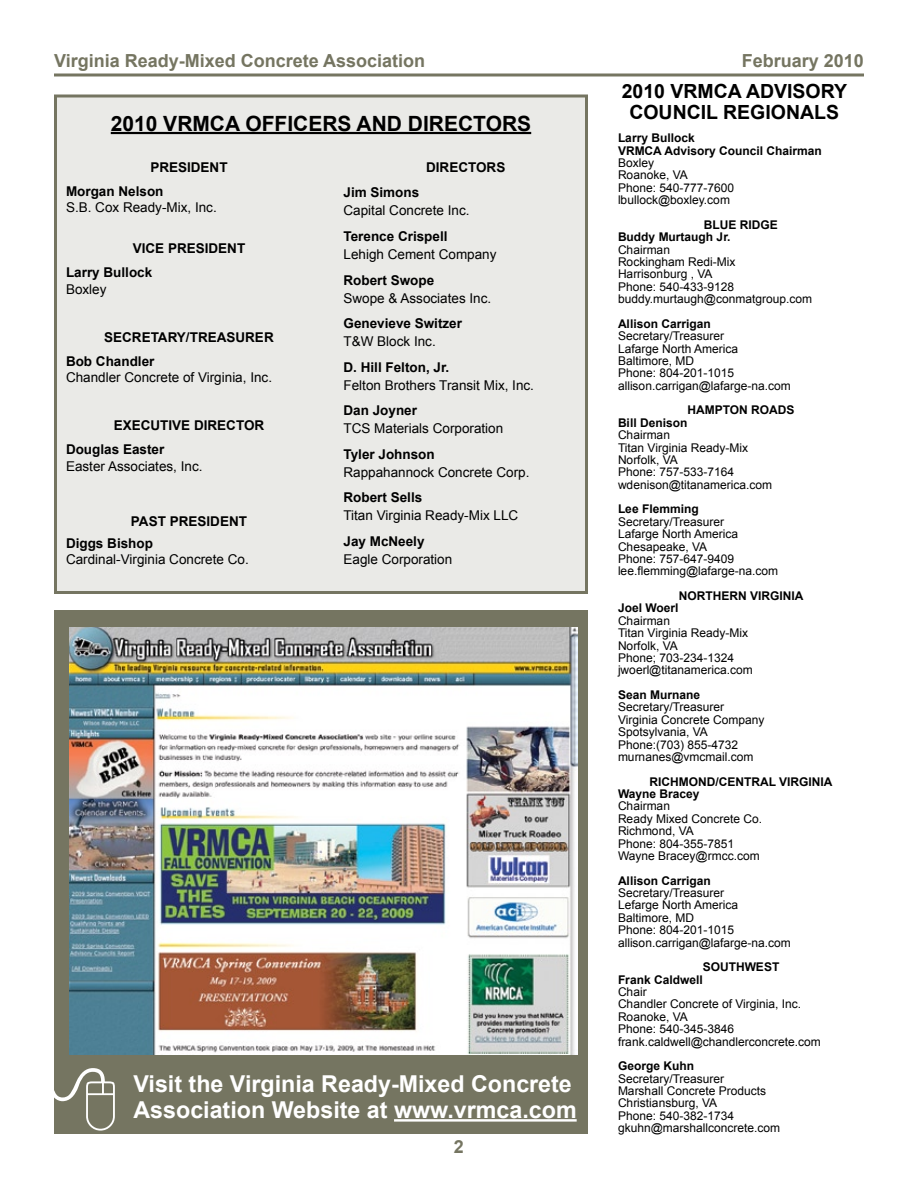
<style>
.page{position:relative;width:918px;height:1188px;background:#fff}
.page>*{position:absolute;margin:0;border:0;box-sizing:border-box;transform-origin:0 0}
.t1{font:700 23.25px/25.5px "Arial";color:#fff}
.t2{font:700 21px "Arial";color:#000}
.t3{font:700 19.5px/21px "Arial";color:#000;text-align:center}
.t4{font:700 18px "Arial";color:#757561}
.t5{font:13.5px "Arial";color:#000}
.t6{font:700 13.5px/24px "Arial";color:#000}
.t7{font:12px/12.3px "Arial";color:#000}
.t8{font:700 12px/12.3px "Arial";color:#000}
</style>
<div class="page">
<hr style="left:54px;top:73px;width:810px;height:3px;background:#757561">
<div style="left:56px;top:96px;width:530px;height:496px;background:#eaeae7"></div>
<div style="left:54px;top:94px;width:534px;height:500px;border:3px solid #757561"></div>
<hr style="left:111px;top:132px;width:420px;height:2px;background:#000">
<div style="left:54px;top:610px;width:534px;height:524px;background:#757561"></div>
<hr style="left:394px;top:1119px;width:183px;height:3px;background:#fff">
<img style="left:69px;top:627px;width:508px;height:427px">
<h3 class="t4" style="left:54px;top:49px;width:373px">Virginia Ready-Mixed Concrete Association</h3>
<h3 class="t4" style="left:742px;top:49px;width:124px">February 201 0</h3>
<h3 class="t3" style="left:622px;top:82px;width:227px">201 0 VRMCA ADVISORY<br>COUNCIL REGIONALS</h3>
<p class="t8" style="left:618px;top:132px;width:205px">Larry Bullock<br>VRMCA Advisory Council Chairman</p>
<p class="t7" style="left:618px;top:157px;width:118px">Boxley<br>Roanoke, VA<br>Phone: 540-777-7600 lbullock@boxley.com</p>
<p class="t8" style="left:618px;top:219px;width:162px;text-indent:86px">BLUE RIDGE<br>Buddy Murtaugh Jr.</p>
<p class="t7" style="left:618px;top:243px;width:196px">Chairman<br>Rockingham Redi-Mix<br>Harrisonburg , VA<br>Phone: 540-433-9128 buddy.murtaugh@conmatgroup.com</p>
<p class="t8" style="left:618px;top:318px;width:94px">Allison Carrigan</p>
<p class="t7" style="left:618px;top:330px;width:174px">Secretary/Treasurer<br>Lafarge North America<br>Baltimore, MD<br>Phone: 804-201-1015 allison.carrigan@lafarge-na.com</p>
<p class="t8" style="left:687px;top:405px;width:109px">HAMPTON ROADS</p>
<p class="t8" style="left:618px;top:417px;width:71px">Bill Denison</p>
<p class="t7" style="left:618px;top:429px;width:156px">Chairman<br>Titan Virginia Ready-Mix<br>Norfolk, VA<br>Phone: 757-533-7164 wdenison@titanamerica.com</p>
<p class="t8" style="left:618px;top:504px;width:82px">Lee Flemming</p>
<p class="t7" style="left:618px;top:516px;width:162px">Secretary/Treasurer<br>Lafarge North America<br>Chesapeake, VA<br>Phone: 757-647-9409 lee.flemming@lafarge-na.com</p>
<p class="t8" style="left:679px;top:590px;width:126px">NORTHERN VIRGINIA</p>
<p class="t8" style="left:618px;top:603px;width:62px">Joel Woerl</p>
<p class="t7" style="left:618px;top:615px;width:136px">Chairman<br>Titan Virginia Ready-Mix<br>Norfolk, VA<br>Phone; 703-234-1324 jwoerl@titanamerica.com</p>
<p class="t8" style="left:618px;top:689px;width:84px">Sean Murnane</p>
<p class="t7" style="left:618px;top:701px;width:148px">Secretary/Treasurer<br>Virginia Concrete Company<br>Spotsylvania, VA<br>Phone:(703) 855-4732 murnanes@vmcmail.com</p>
<p class="t8" style="left:618px;top:776px;width:216px;text-indent:31px">RICHMOND/CENTRAL VIRGINIA<br>Wayne Bracey</p>
<p class="t7" style="left:618px;top:800px;width:146px">Chairman<br>Ready Mixed Concrete Co.<br>Richmond, VA<br>Phone: 804-355-7851<br>Wayne Bracey@rmcc.com</p>
<p class="t8" style="left:618px;top:875px;width:94px">Allison Carrigan</p>
<p class="t7" style="left:618px;top:887px;width:174px">Secretary/Treasurer<br>Lefarge North America<br>Baltimore, MD<br>Phone: 804-201-1015 allison.carrigan@lafarge-na.com</p>
<p class="t8" style="left:618px;top:961px;width:163px;text-indent:85px">SOUTHWEST<br>Frank Caldwell</p>
<p class="t7" style="left:618px;top:986px;width:204px">Chair<br>Chandler Concrete of Virginia, Inc.<br>Roanoke, VA<br>Phone: 540-345-3846 frank.caldwell@chandlerconcrete.com</p>
<p class="t8" style="left:618px;top:1060px;width:78px">George Kuhn</p>
<p class="t7" style="left:618px;top:1073px;width:164px">Secretary/Treasurer<br>Marshall Concrete Products<br>Christiansburg, VA<br>Phone: 540-382-1734 gkuhn@marshallconcrete.com</p>
<h2 class="t2" style="left:111px;top:110px;width:422px">201 0 VRMCA OFFICERS AND DIRECTORS</h2>
<p class="t6" style="left:66px;top:156px;width:163px;text-indent:84px">PRESIDENT<br>Morgan Nelson</p>
<p class="t5" style="left:66px;top:199px;width:152px">S.B. Cox Ready-Mix, Inc.</p>
<p class="t6" style="left:66px;top:237px;width:181px;text-indent:67px">VICE PRESIDENT<br>Larry Bullock</p>
<p class="t5" style="left:66px;top:280px;width:42px">Boxley</p>
<p class="t6" style="left:66px;top:325px;width:209px;text-indent:38px">SECRETARY/TREASURER<br>Bob Chandler</p>
<p class="t5" style="left:66px;top:369px;width:208px">Chandler Concrete of Virginia, Inc.</p>
<p class="t6" style="left:66px;top:414px;width:200px;text-indent:48px">EXECUTIVE DIRECTOR<br>Douglas Easter</p>
<p class="t5" style="left:66px;top:457px;width:138px">Easter Associates, Inc.</p>
<p class="t6" style="left:426px;top:156px;width:81px">DIRECTORS</p>
<p class="t6" style="left:344px;top:181px;width:77px">Jim Simons</p>
<p class="t5" style="left:344px;top:202px;width:128px">Capital Concrete Inc.</p>
<p class="t6" style="left:344px;top:225px;width:106px">Terence Crispell</p>
<p class="t5" style="left:344px;top:245px;width:155px">Lehigh Cement Company</p>
<p class="t6" style="left:344px;top:268px;width:92px">Robert Swope</p>
<p class="t5" style="left:344px;top:289px;width:149px">Swope &amp; Associates Inc.</p>
<p class="t6" style="left:344px;top:312px;width:120px">Genevieve Switzer</p>
<p class="t5" style="left:344px;top:332px;width:94px">T&amp;W Block Inc.</p>
<p class="t6" style="left:344px;top:355px;width:107px">D. Hill Felton, Jr.</p>
<p class="t5" style="left:344px;top:376px;width:192px">Felton Brothers Transit Mix, Inc.</p>
<p class="t6" style="left:344px;top:399px;width:75px">Dan Joyner</p>
<p class="t5" style="left:344px;top:420px;width:161px">TCS Materials Corporation</p>
<p class="t6" style="left:344px;top:442px;width:93px">Tyler Johnson</p>
<p class="t5" style="left:344px;top:463px;width:188px">Rappahannock Concrete Corp.</p>
<p class="t6" style="left:344px;top:486px;width:80px">Robert Sells</p>
<p class="t5" style="left:344px;top:507px;width:176px">Titan Virginia Ready-Mix LLC</p>
<p class="t6" style="left:344px;top:530px;width:83px">Jay McNeely</p>
<p class="t5" style="left:344px;top:550px;width:110px">Eagle Corporation</p>
<p class="t6" style="left:66px;top:511px;width:183px;line-height:21.9px;text-indent:65px">PAST PRESIDENT<br>Diggs Bishop</p>
<p class="t5" style="left:66px;top:551px;width:184px">Cardinal-Virginia Concrete Co.</p>
<h1 class="t1" style="left:134px;top:1072px;width:445px">Visit the Virginia Ready-Mixed Concrete<br>Association Website at www.vrmca.com</h1>
</div>
